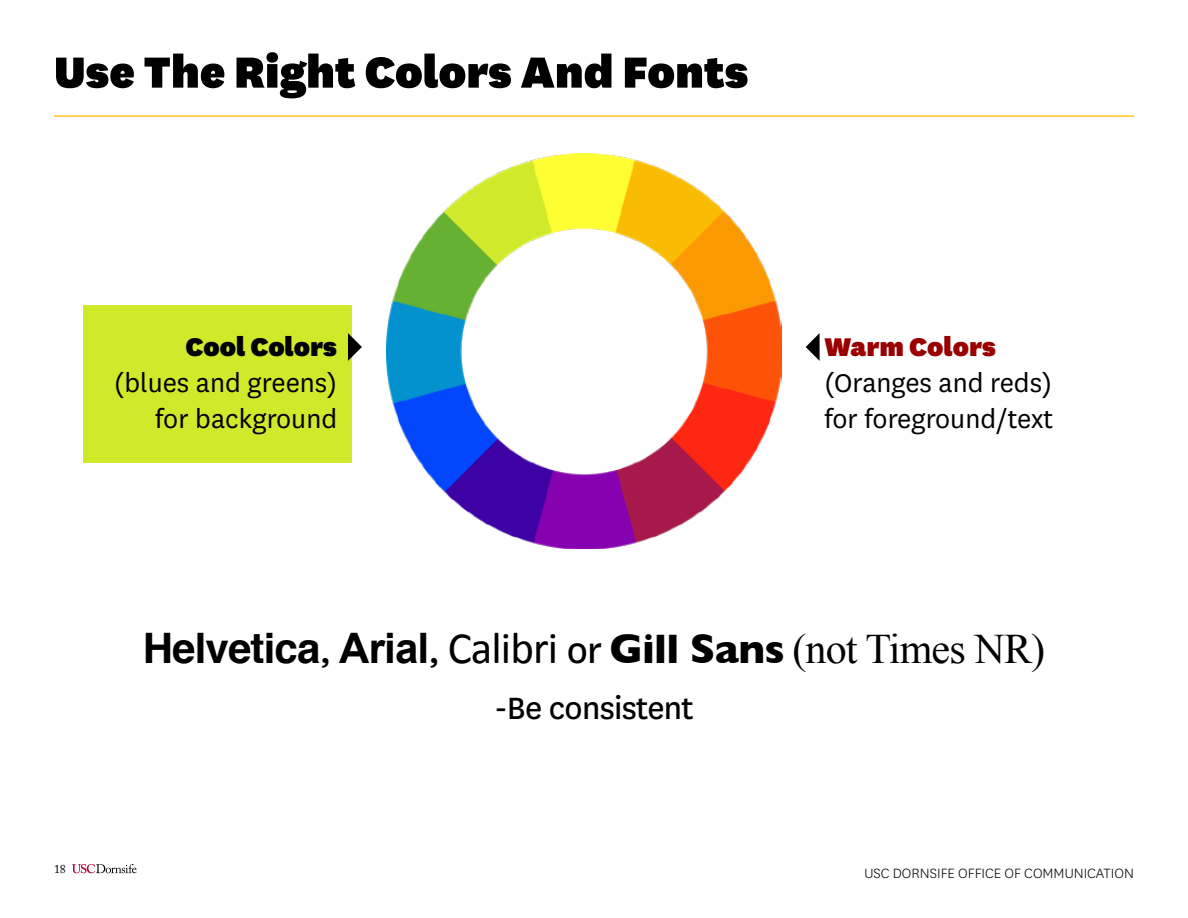
<style>
.page{position:relative;width:1188px;height:918px;background:#fff}
.page>*{position:absolute;margin:0;border:0;box-sizing:border-box;transform-origin:0 0}
.t1{font:900 51px "National";color:#000}
.t2{font:42px "Times New Roman";letter-spacing:-.02em;color:#000}
.t3{font:36px "National";letter-spacing:-.02em;color:#000}
.t4{font:30px/36px "National";color:#000}
.t5{font:900 30px "National";color:#900}
.t6{font:900 30px "National";color:#000}
.t7{font:300 15.75px "National";color:#000}
.t8{font:12px "Adobe Caslon Pro";color:#000}
.s1{font-family:"Helvetica";font-weight:700}
.s2{font-family:"National"}
.s3{font-family:"Arial";font-weight:700}
.s4{font-family:"Calibri";font-size:45px}
.s5{font-family:"Gill Sans";font-weight:700}
</style>
<div class="page">
<div style="left:83px;top:306px;width:268px;height:157px;background:#d0ea2b"></div>
<svg style="left:72px;top:864px;width:65px;height:9px"></svg>
<img style="left:386px;top:154px;width:395px;height:395px">
<svg style="left:806px;top:333px;width:14px;height:28px"></svg>
<svg style="left:348px;top:333px;width:14px;height:28px"></svg>
<hr style="left:54px;top:115px;width:1080px;height:2px;background:#ffc425">
<h1 class="t1" style="left:54px;top:36px;width:696px">Use The Right Colors And Fonts</h1>
<p class="t6" style="left:185px;top:325px;width:153px">Cool Colors</p>
<p class="t4" style="left:114px;top:363px;width:225px;text-align:right">(blues and greens) for background</p>
<p class="t5" style="left:824px;top:325px;width:173px">Warm Colors</p>
<p class="t4" style="left:824px;top:363px;width:230px">(Oranges and reds) for foreground/text</p>
<h2 class="t2" style="left:143px;top:621px;width:904px"><span class="s1">Helvetica</span><span class="s2">,</span> <span class="s3">Arial</span><span class="s2">,</span> <span class="s4">Calibri</span> <span class="s2">or</span> <span class="s5">Gill Sans</span> (not Times NR)</h2>
<p class="t3" style="left:494px;top:684px;width:201px">-Be consistent</p>
<p class="t8" style="left:54px;top:862px;width:13px">18</p>
<p class="t7" style="left:865px;top:864px;width:271px">USC DORNSIFE OFFICE OF COMMUNICATION</p>
</div>
